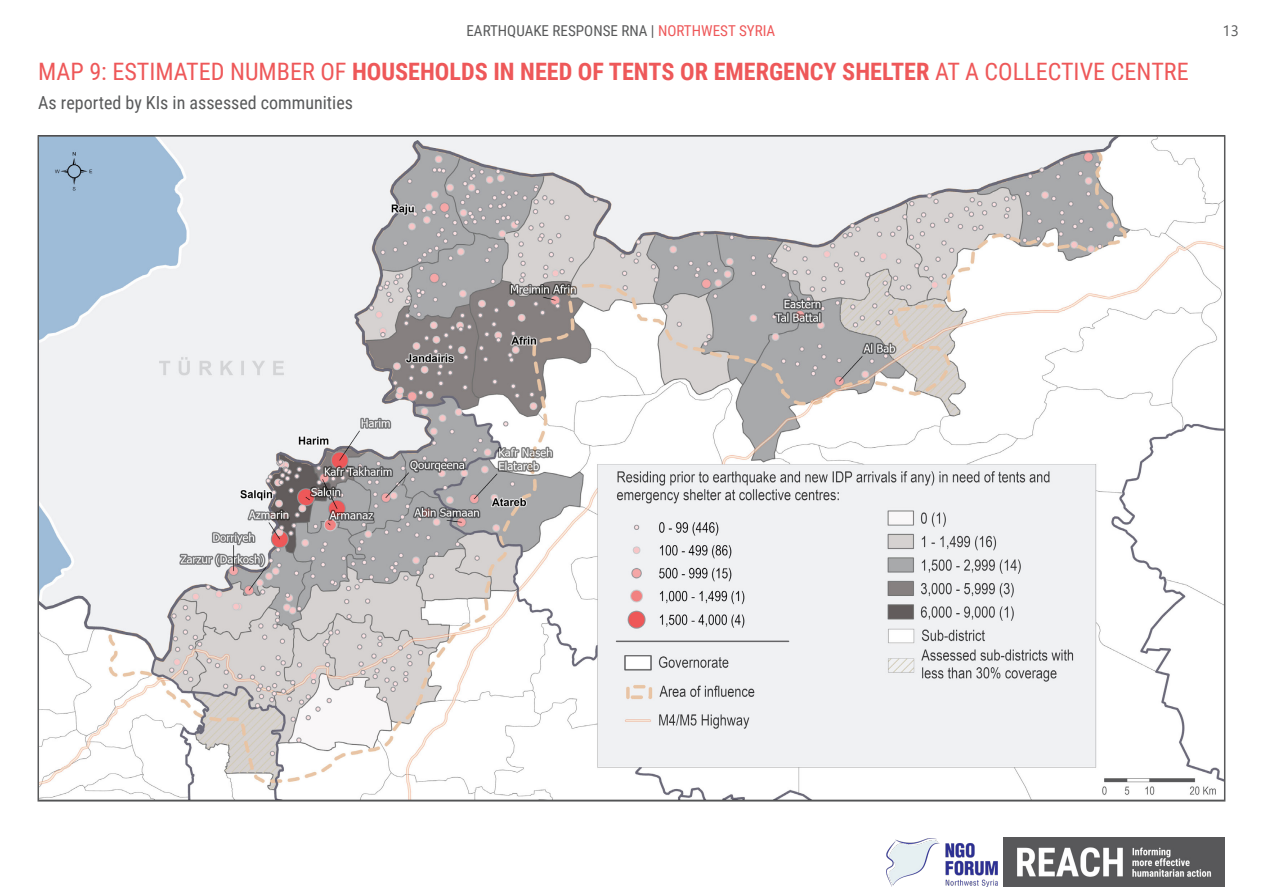
<style>
.page{position:relative;width:1263px;height:893px;background:#fff}
.page>*{position:absolute;margin:0;border:0;box-sizing:border-box;transform-origin:0 0}
.Content_Header{font:24px "Roboto Condensed";color:#ee5859}
.Content_Subtitle{font:18px "Roboto Condensed";color:#58595a}
.t1{font:15px "Roboto Condensed";color:#58595a}
.t2{font:15px "Segoe UI";color:#58595a}
.s1{color:#ee5859}
.s2{font-weight:700}
</style>
<div class="page">
<img style="left:1003px;top:838px;width:222px;height:49px">
<img style="left:887px;top:838px;width:111px;height:48px">
<img style="left:41px;top:138px;width:1181px;height:660px">
<p class="t1" style="left:466px;top:20px;width:310px">EARTHQUAKE RESPONSE RNA | <span class="s1">NORTHWEST SYRIA</span></p>
<p class="t2" style="left:1222px;top:17px;width:18px">13</p>
<p class="Content_Header" style="left:38px;top:55px;width:1152px">MAP 9: ESTIMATED NUMBER OF <span class="s2">HOUSEHOLDS IN NEED OF TENTS OR EMERGENCY SHELTER</span> AT A COLLECTIVE CENTRE</p>
<p class="Content_Subtitle" style="left:38px;top:90px;width:316px">As reported by KIs in assessed communities</p>
</div>
